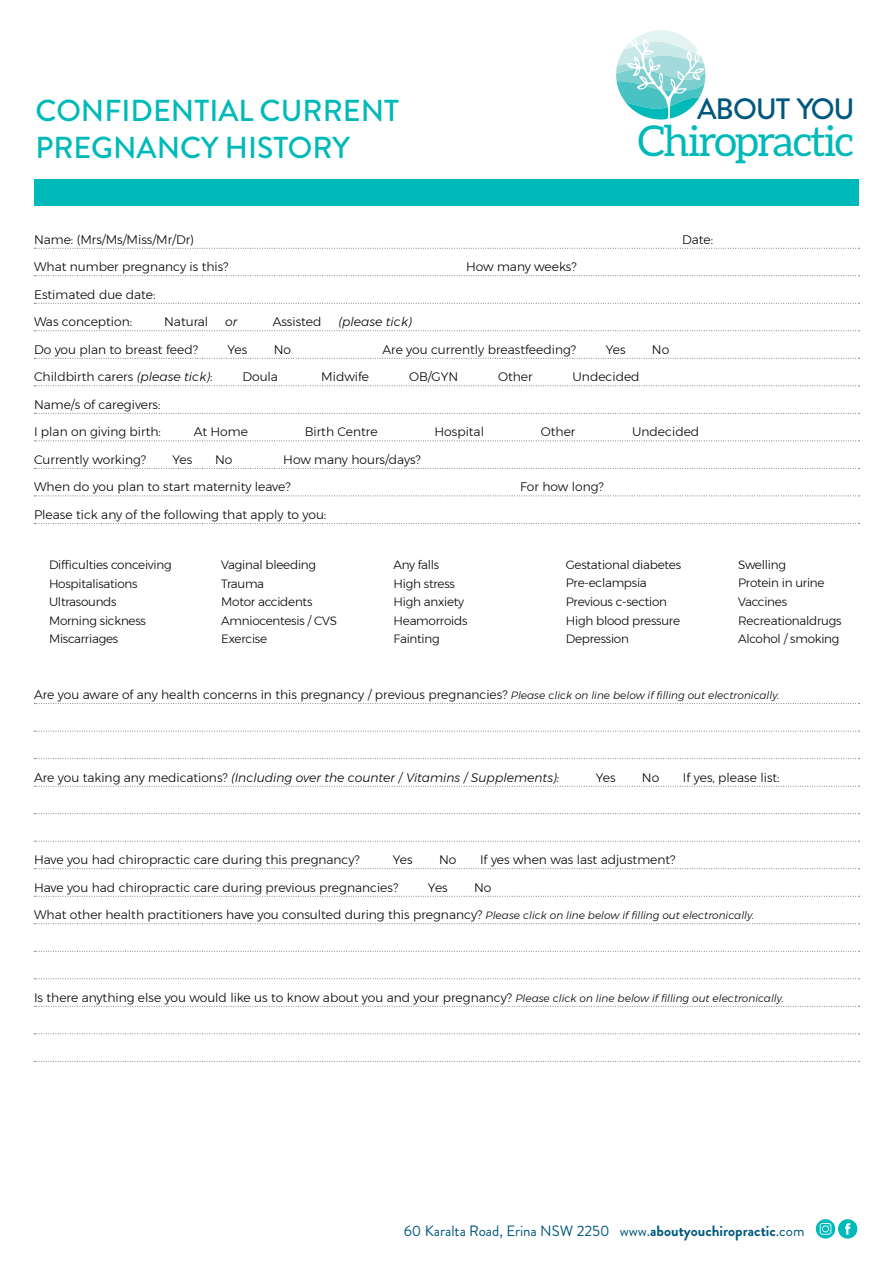
<style>
.page{position:relative;width:893px;height:1263px;background:#fff}
.page>*{position:absolute;margin:0;border:0;box-sizing:border-box;transform-origin:0 0}
.t1{font:42.45px "Aleo";letter-spacing:-.04em;color:#00b9b9}
.t2{font:500 30.3px/36.3px "Brandon Grotesque";color:#00b9b9}
.t3{font:500 29.4px "Brandon Grotesque";letter-spacing:-.04em;color:#00587e}
.t4{font:15px "Brandon Grotesque";color:#00587e}
.t5{font:300 12.3px "Montserrat";color:#000}
.t6{font:italic 300 12.3px "Montserrat";color:#000}
.t7{font:300 12px/18.6px "Montserrat";letter-spacing:-.02em;color:#000}
.s1{font-style:italic}
.s2{font-style:italic;font-size:10.5px}
.s3{font-style:normal}
.s4{font-weight:700}
</style>
<div class="page">
<svg style="left:816px;top:1219px;width:42px;height:20px"></svg>
<svg style="left:616px;top:30px;width:89px;height:90px"></svg>
<svg style="left:34px;top:248px;width:826px;height:1px"></svg>
<svg style="left:34px;top:275px;width:826px;height:1px"></svg>
<svg style="left:34px;top:303px;width:826px;height:1px"></svg>
<svg style="left:34px;top:330px;width:826px;height:1px"></svg>
<svg style="left:34px;top:358px;width:826px;height:1px"></svg>
<svg style="left:34px;top:385px;width:826px;height:1px"></svg>
<svg style="left:34px;top:413px;width:826px;height:1px"></svg>
<svg style="left:34px;top:440px;width:826px;height:1px"></svg>
<svg style="left:34px;top:468px;width:826px;height:1px"></svg>
<svg style="left:34px;top:495px;width:826px;height:1px"></svg>
<svg style="left:34px;top:523px;width:826px;height:1px"></svg>
<svg style="left:34px;top:703px;width:826px;height:1px"></svg>
<svg style="left:34px;top:731px;width:826px;height:1px"></svg>
<svg style="left:34px;top:758px;width:826px;height:1px"></svg>
<svg style="left:34px;top:786px;width:826px;height:1px"></svg>
<svg style="left:34px;top:813px;width:826px;height:1px"></svg>
<svg style="left:34px;top:841px;width:826px;height:1px"></svg>
<svg style="left:34px;top:868px;width:826px;height:1px"></svg>
<svg style="left:34px;top:896px;width:826px;height:1px"></svg>
<svg style="left:34px;top:923px;width:826px;height:1px"></svg>
<svg style="left:34px;top:951px;width:826px;height:1px"></svg>
<svg style="left:34px;top:978px;width:826px;height:1px"></svg>
<svg style="left:34px;top:1006px;width:826px;height:1px"></svg>
<svg style="left:34px;top:1033px;width:826px;height:1px"></svg>
<svg style="left:34px;top:1061px;width:826px;height:1px"></svg>
<div style="left:34px;top:179px;width:825px;height:27px;background:#00b9b9"></div>
<h2 class="t2" style="left:35px;top:93px;width:365px">CONFIDENTIAL CURRENT<br>PREGNANCY HISTORY</h2>
<h3 class="t3" style="left:697px;top:89px;width:159px">ABOUT YOU</h3>
<h1 class="t1" style="left:638px;top:117px;width:218px">Chiropractic</h1>
<p class="t5" style="left:34px;top:230px;width:162px">Name: (Mrs/Ms/Miss/Mr/Dr)</p>
<p class="t5" style="left:682px;top:230px;width:33px">Date:</p>
<p class="t5" style="left:34px;top:258px;width:196px">What number pregnancy is this?</p>
<p class="t5" style="left:466px;top:258px;width:112px">How many weeks?</p>
<p class="t5" style="left:34px;top:285px;width:123px">Estimated due date:</p>
<p class="t5" style="left:34px;top:313px;width:100px">Was conception:</p>
<p class="t5" style="left:164px;top:313px;width:46px">Natural</p>
<p class="t6" style="left:225px;top:313px;width:14px">or</p>
<p class="t5" style="left:273px;top:313px;width:50px">Assisted</p>
<p class="t6" style="left:338px;top:313px;width:75px">(please tick)</p>
<p class="t5" style="left:34px;top:340px;width:165px">Do you plan to breast feed?</p>
<p class="t5" style="left:228px;top:340px;width:21px">Yes</p>
<p class="t5" style="left:274px;top:340px;width:19px">No</p>
<p class="t5" style="left:382px;top:340px;width:195px">Are you currently breastfeeding?</p>
<p class="t5" style="left:606px;top:340px;width:21px">Yes</p>
<p class="t5" style="left:652px;top:340px;width:19px">No</p>
<p class="t5" style="left:34px;top:368px;width:180px">Childbirth carers <span class="s1">(please tick)</span>:</p>
<p class="t5" style="left:242px;top:368px;width:37px">Doula</p>
<p class="t5" style="left:321px;top:368px;width:49px">Midwife</p>
<p class="t5" style="left:409px;top:368px;width:51px">OB/GYN</p>
<p class="t5" style="left:498px;top:368px;width:36px">Other</p>
<p class="t5" style="left:572px;top:368px;width:69px">Undecided</p>
<p class="t5" style="left:34px;top:395px;width:128px">Name/s of caregivers:</p>
<p class="t5" style="left:34px;top:423px;width:128px">I plan on giving birth:</p>
<p class="t5" style="left:194px;top:423px;width:55px">At Home</p>
<p class="t5" style="left:305px;top:423px;width:74px">Birth Centre</p>
<p class="t5" style="left:434px;top:423px;width:51px">Hospital</p>
<p class="t5" style="left:541px;top:423px;width:36px">Other</p>
<p class="t5" style="left:632px;top:423px;width:69px">Undecided</p>
<p class="t5" style="left:34px;top:450px;width:114px">Currently working?</p>
<p class="t5" style="left:172px;top:450px;width:21px">Yes</p>
<p class="t5" style="left:215px;top:450px;width:19px">No</p>
<p class="t5" style="left:283px;top:450px;width:139px">How many hours/days?</p>
<p class="t5" style="left:34px;top:478px;width:258px">When do you plan to start maternity leave?</p>
<p class="t5" style="left:520px;top:478px;width:85px">For how long?</p>
<p class="t5" style="left:34px;top:505px;width:294px">Please tick any of the following that apply to you:</p>
<p class="t7" style="left:49px;top:555px;width:124px">Difficulties conceiving<br>Hospitalisations<br>Ultrasounds<br>Morning sickness<br>Miscarriages</p>
<p class="t7" style="left:221px;top:555px;width:117px">Vaginal bleeding<br>Trauma<br>Motor accidents<br>Amniocentesis / CVS<br>Exercise</p>
<p class="t7" style="left:394px;top:555px;width:75px">Any falls<br>High stress<br>High anxiety<br>Heamorroids<br>Fainting</p>
<p class="t7" style="left:566px;top:555px;width:117px">Gestational diabetes<br>Pre-eclampsia<br>Previous c-section<br>High blood pressure<br>Depression</p>
<p class="t7" style="left:738px;top:555px;width:105px">Swelling<br>Protein in urine<br>Vaccines<br>Recreationaldrugs<br>Alcohol / smoking</p>
<p class="t5" style="left:34px;top:685px;width:747px">Are you aware of any health concerns in this pregnancy / previous pregnancies? <span class="s2">Please click on line below if filling out electronically.</span></p>
<p class="t6" style="left:34px;top:768px;width:527px"><span class="s3">Are you taking any medications?</span> (Including over the counter / Vitamins / Supplements):</p>
<p class="t5" style="left:596px;top:768px;width:21px">Yes</p>
<p class="t5" style="left:642px;top:768px;width:19px">No</p>
<p class="t5" style="left:683px;top:768px;width:98px">If yes, please list:</p>
<p class="t5" style="left:34px;top:850px;width:327px">Have you had chiropractic care during this pregnancy?</p>
<p class="t5" style="left:393px;top:850px;width:21px">Yes</p>
<p class="t5" style="left:439px;top:850px;width:19px">No</p>
<p class="t5" style="left:480px;top:850px;width:197px">If yes when was last adjustment?</p>
<p class="t5" style="left:34px;top:878px;width:366px">Have you had chiropractic care during previous pregnancies?</p>
<p class="t5" style="left:428px;top:878px;width:21px">Yes</p>
<p class="t5" style="left:474px;top:878px;width:19px">No</p>
<p class="t5" style="left:34px;top:905px;width:722px">What other health practitioners have you consulted during this pregnancy? <span class="s2">Please click on line below if filling out electronically.</span></p>
<p class="t5" style="left:34px;top:988px;width:751px">Is there anything else you would like us to know about you and your pregnancy? <span class="s2">Please click on line below if filling out electronically.</span></p>
<p class="t4" style="left:404px;top:1220px;width:402px">60 Karalta Road, Erina NSW 2250 www.<span class="s4">aboutyouchiropractic</span>.com</p>
</div>
